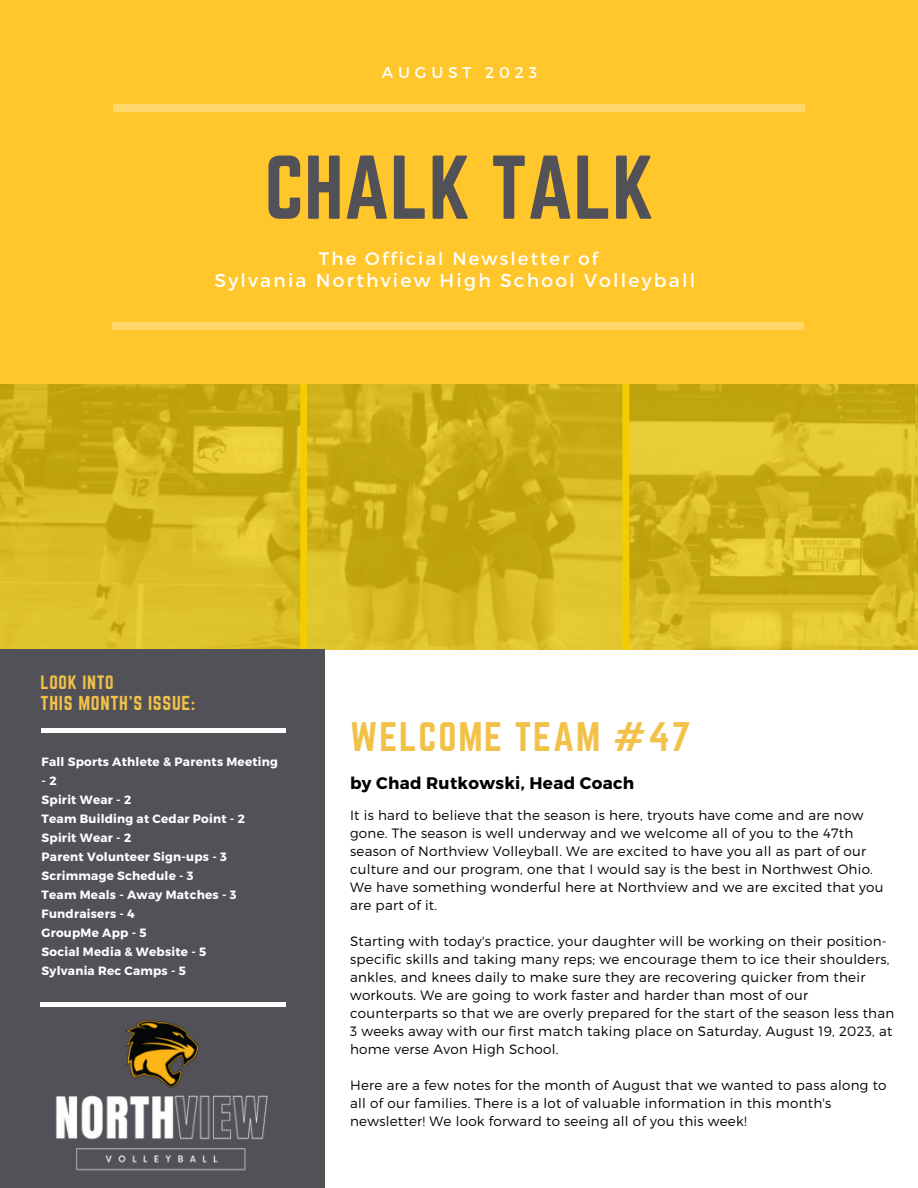
<style>
.page{position:relative;width:918px;height:1188px;background:#fff}
.page>*{position:absolute;margin:0;border:0;box-sizing:border-box;transform-origin:0 0}
.t1{font:79.05px "Norwester";color:#525158}
.t2{font:36.15px "Norwester";letter-spacing:.05em;color:#f1c148}
.t3{font:18.6px "Montserrat";letter-spacing:.12em;color:#fff}
.t4{font:18px "Montserrat";letter-spacing:.12em;color:#fff}
.t5{font:17.7px "Norwester";letter-spacing:.04em;color:#f1c148}
.t6{font:16.95px "Norwester";letter-spacing:.04em;color:#f1c148}
.t7{font:700 16.8px "Montserrat";letter-spacing:.02em;color:#000}
.t8{font:15.6px "Montserrat";letter-spacing:.31em;color:#fff}
.t9{font:300 13.5px/18px "Montserrat";letter-spacing:.02em;color:#000}
.t10{font:700 12px/19px "Montserrat";letter-spacing:.02em;color:#fff}
</style>
<div class="page">
<img style="left:0;top:383px;width:918px;height:267px">
<div style="left:0;top:0;width:918px;height:383px;background:#ffc72c"></div>
<div style="left:114px;top:104px;width:691px;height:7px;background:#ffd76a"></div>
<div style="left:112px;top:323px;width:692px;height:7px;background:#ffd76a"></div>
<div style="left:0;top:650px;width:324px;height:538px;background:#525158"></div>
<hr style="left:42px;top:729px;width:244px;height:3px;background:#fff">
<img style="left:40px;top:954px;width:285px;height:234px">
<p class="t8" style="left:382px;top:62px;width:157px">AUGUST 2023</p>
<p class="t1" style="left:265px;top:140px;width:391px">CHALK TALK</p>
<p class="t4" style="left:319px;top:247px;width:281px">The Official Newsletter of</p>
<p class="t3" style="left:215px;top:268px;width:482px">Sylvania Northview High School Volleyball</p>
<p class="t6" style="left:41px;top:672px;width:75px">LOOK INTO</p>
<p class="t5" style="left:41px;top:692px;width:156px">THIS MONTH'S ISSUE:</p>
<p class="t2" style="left:350px;top:715px;width:342px">WELCOME TEAM #47</p>
<p class="t10" style="left:42px;top:752px;width:238px">Fall Sports Athlete &amp; Parents Meeting</p>
<p class="t10" style="left:42px;top:771px;width:16px">- 2</p>
<p class="t10" style="left:42px;top:790px;width:91px">Spirit Wear - 2</p>
<p class="t10" style="left:42px;top:809px;width:205px">Team Building at Cedar Point - 2</p>
<p class="t10" style="left:42px;top:828px;width:91px">Spirit Wear - 2</p>
<p class="t10" style="left:42px;top:847px;width:187px">Parent Volunteer Sign-ups - 3</p>
<p class="t10" style="left:42px;top:866px;width:154px">Scrimmage Schedule - 3</p>
<p class="t10" style="left:42px;top:885px;width:196px">Team Meals - Away Matches - 3<br>Fundraisers - 4</p>
<p class="t10" style="left:42px;top:923px;width:107px">GroupMe App - 5</p>
<p class="t10" style="left:42px;top:942px;width:166px">Social Media &amp; Website - 5</p>
<p class="t10" style="left:42px;top:961px;width:146px">Sylvania Rec Camps - 5</p>
<p class="t7" style="left:350px;top:772px;width:286px">by Chad Rutkowski, Head Coach</p>
<p class="t9" style="left:350px;top:805px;width:535px">It is hard to believe that the season is here, tryouts have come and are now gone. The season is well underway and we welcome all of you to the 47th season of Northview Volleyball. We are excited to have you all as part of our culture and our program, one that I would say is the best in Northwest Ohio.<br>We have something wonderful here at Northview and we are excited that you are part of it.</p>
<p class="t9" style="left:350px;top:931px;width:546px">Starting with today's practice, your daughter will be working on their position&shy;specific skills and taking many reps; we encourage them to ice their shoulders, ankles, and knees daily to make sure they are recovering quicker from their workouts. We are going to work faster and harder than most of our counterparts so that we are overly prepared for the start of the season less than 3 weeks away with our first match taking place on Saturday, August 19, 2023, at home verse Avon High School.</p>
<p class="t9" style="left:350px;top:1075px;width:538px">Here are a few notes for the month of August that we wanted to pass along to all of our families. There is a lot of valuable information in this month's newsletter! We look forward to seeing all of you this week!</p>
</div>
